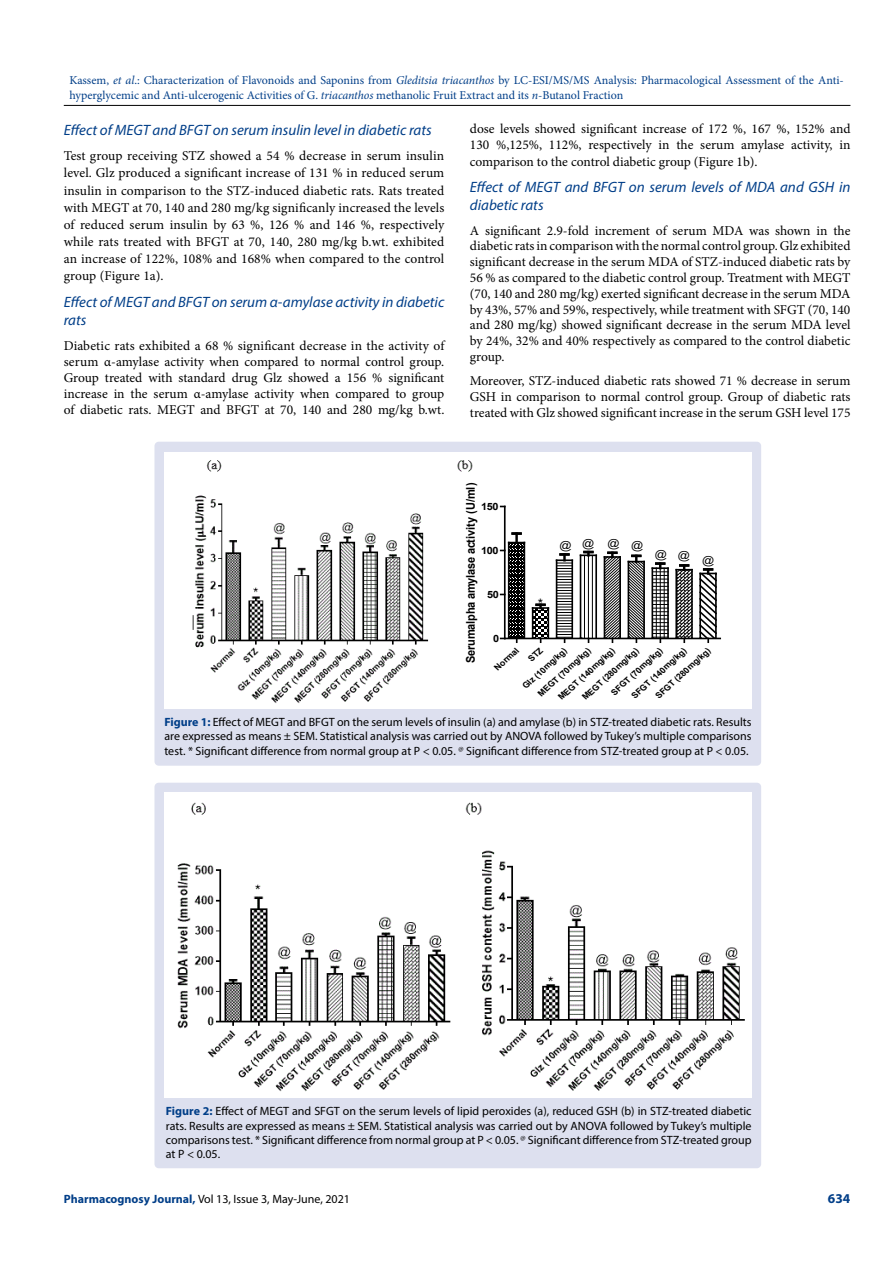
<style>
.page{position:relative;width:893px;height:1263px;background:#fff}
.page>*{position:absolute;margin:0;border:0;box-sizing:border-box;transform-origin:0 0}
.t1{font:italic 15px/18px "Myriad Pro";color:#003e88}
.t2{font:13.5px/16.2px "Minion Pro";color:#000;text-align:justify}
.t3{font:700 13.5px "Myriad Pro";color:#003e88}
.t4{font:12.75px "Arial";color:#000;scale:1.09 1}
.t5{font:12px/14.4px "Myriad Pro";color:#000;text-align:justify}
.t6{font:12px/14.4px "Minion Pro";color:#003e88}
.t7{font:700 12px "Arial";letter-spacing:-.02em;color:#000;scale:.92 1}
.t8{font:10.95px "Arial";color:#000;scale:1.09 1}
.t9{font:700 10.05px "Arial";letter-spacing:-.025em;color:#000;scale:1.09 1}
.t10{font:700 8.55px "Arial";color:#000}
.s1{font-style:italic}
.s2{font-weight:700;color:#003e88}
</style>
<div class="page">
<hr style="left:64px;top:105px;width:786px;height:1px;background:#000">
<div style="left:154px;top:442px;width:607px;height:324px;background:#dde0ef;border-radius:4px"></div>
<img style="left:164px;top:452px;width:587px;height:256px">
<div style="left:476px;top:477px;width:267px;height:227px;background:#fff"></div>
<hr style="left:547px;top:608px;width:2px;height:30px;background:#000">
<hr style="left:556px;top:560px;width:1px;height:78px;background:#000">
<hr style="left:571px;top:560px;width:2px;height:78px;background:#000">
<div style="left:580px;top:555px;width:16px;height:83px;background:linear-gradient(to bottom,#fff,#fff)"></div>
<hr style="left:584px;top:555px;width:1px;height:83px;background:#000">
<hr style="left:588px;top:555px;width:1px;height:83px;background:#000">
<hr style="left:592px;top:555px;width:1px;height:83px;background:#000">
<hr style="left:580px;top:555px;width:1px;height:83px;background:#000">
<hr style="left:595px;top:555px;width:2px;height:83px;background:#000">
<svg style="left:580px;top:551px;width:16px;height:5px"></svg>
<hr style="left:619px;top:557px;width:2px;height:81px;background:#000">
<hr style="left:643px;top:562px;width:2px;height:76px;background:#000">
<hr style="left:651px;top:568px;width:2px;height:70px;background:#000">
<hr style="left:667px;top:568px;width:2px;height:70px;background:#000">
<hr style="left:675px;top:570px;width:2px;height:68px;background:#000">
<hr style="left:691px;top:570px;width:2px;height:68px;background:#000">
<hr style="left:699px;top:573px;width:2px;height:65px;background:#000">
<hr style="left:505px;top:638px;width:215px;height:1px;background:#000">
<svg style="left:557px;top:553px;width:15px;height:89px"></svg>
<svg style="left:604px;top:551px;width:16px;height:91px"></svg>
<svg style="left:628px;top:555px;width:16px;height:87px"></svg>
<svg style="left:652px;top:562px;width:16px;height:80px"></svg>
<svg style="left:676px;top:564px;width:16px;height:78px"></svg>
<svg style="left:700px;top:568px;width:17px;height:74px"></svg>
<hr style="left:504px;top:506px;width:2px;height:132px;background:#000">
<div style="left:154px;top:783px;width:607px;height:385px;background:#dde0ef;border-radius:4px"></div>
<img style="left:164px;top:793px;width:587px;height:305px">
<svg style="left:501px;top:532px;width:47px;height:111px"></svg>
<p class="t6" style="left:69px;top:73px;width:776px">Kassem, <span class="s1">et al</span>.: Characterization of Flavonoids and Saponins from <span class="s1">Gleditsia triacanthos</span> by LC-ESI/MS/MS Analysis: Pharmacological Assessment of the Anti&shy;hyperglycemic and Anti-ulcerogenic Activities of G. <span class="s1">triacanthos</span> methanolic Fruit Extract and its <span class="s1">n</span>-Butanol Fraction</p>
<p class="t1" style="left:64px;top:120px;width:369px">Effect of MEGT and BFGT on serum insulin level in diabetic rats</p>
<p class="t2" style="left:64px;top:147px;width:382px;line-height:17.1px">Test group receiving STZ showed a 54 % decrease in serum insulin level. Glz produced a significant increase of 131 % in reduced serum insulin in comparison to the STZ-induced diabetic rats. Rats treated with MEGT at 70, 140 and 280 mg/kg significanly increased the levels of reduced serum insulin by 63 %, 126 % and 146 %, respectively while rats treated with BFGT at 70, 140, 280 mg/kg b.wt. exhibited an increase of 122%, 108% and 168% when compared to the control group (Figure 1a).</p>
<p class="t1" style="left:64px;top:293px;width:382px">Effect of MEGT and BFGT on serum α-amylase activity in diabetic rats</p>
<p class="t2" style="left:64px;top:337px;width:382px">Diabetic rats exhibited a 68 % significant decrease in the activity of serum α-amylase activity when compared to normal control group.<br>Group treated with standard drug Glz showed a 156 % significant increase in the serum α-amylase activity when compared to group of diabetic rats. MEGT and BFGT at 70, 140 and 280 mg/kg b.wt.</p>
<p class="t2" style="left:470px;top:121px;width:382px">dose levels showed significant increase of 172 %, 167 %, 152% and 130 %,125%, 112%, respectively in the serum amylase activity, in comparison to the control diabetic group (Figure 1b).</p>
<p class="t1" style="left:470px;top:178px;width:382px">Effect of MEGT and BFGT on serum levels of MDA and GSH in diabetic rats</p>
<p class="t2" style="left:470px;top:223px;width:382px;line-height:15.8px">A significant 2.9-fold increment of serum MDA was shown in the diabetic rats in comparison with the normal control group. Glz exhibited significant decrease in the serum MDA of STZ-induced diabetic rats by 56 % as compared to the diabetic control group. Treatment with MEGT (70, 140 and 280 mg/kg) exerted significant decrease in the serum MDA by 43%, 57% and 59%, respectively, while treatment with SFGT (70, 140 and 280 mg/kg) showed significant decrease in the serum MDA level by 24%, 32% and 40% respectively as compared to the control diabetic group.</p>
<p class="t2" style="left:470px;top:373px;width:382px">Moreover, STZ-induced diabetic rats showed 71 % decrease in serum GSH in comparison to normal control group. Group of diabetic rats treated with Glz showed significant increase in the serum GSH level 175</p>
<p class="t7" style="left:462px;top:663px;width:197px;rotate:-90deg">Serumalpha amylase activity (U/ml)</p>
<p class="t9" style="left:481px;top:499px;width:18px">150</p>
<p class="t8" style="left:559px;top:537px;width:13px">@</p>
<p class="t8" style="left:607px;top:537px;width:34px">@ @</p>
<p class="t8" style="left:582px;top:536px;width:13px">@</p>
<p class="t9" style="left:481px;top:543px;width:18px">100</p>
<p class="t8" style="left:655px;top:546px;width:13px">@</p>
<p class="t8" style="left:678px;top:550px;width:35px">@ @</p>
<p class="t9" style="left:487px;top:587px;width:12px">50</p>
<p class="t4" style="left:538px;top:595px;width:6px">*</p>
<p class="t9" style="left:493px;top:631px;width:7px">0</p>
<p class="t10" style="left:536px;top:691px;width:70px;rotate:-43deg">MEGT (70mg/kg)</p>
<p class="t10" style="left:629px;top:693px;width:72px;rotate:-43deg">SFGT (140mg/kg)</p>
<p class="t10" style="left:653px;top:693px;width:72px;rotate:-43deg">SFGT (280mg/kg)</p>
<p class="t10" style="left:492px;top:665px;width:31px;rotate:-43deg">Normal</p>
<p class="t10" style="left:520px;top:683px;width:58px;rotate:-43deg">Glz (10mg/kg)</p>
<p class="t10" style="left:609px;top:689px;width:68px;rotate:-43deg">SFGT (70mg/kg)</p>
<p class="t10" style="left:556px;top:694px;width:74px;rotate:-43deg">MEGT (140mg/kg)</p>
<p class="t10" style="left:580px;top:694px;width:74px;rotate:-43deg">MEGT (280mg/kg)</p>
<p class="t5" style="left:164px;top:714px;width:589px"><span class="s2">Figure 1:</span> Effect of MEGT and BFGT on the serum levels of insulin (a) and amylase (b) in STZ-treated diabetic rats. Results are expressed as means ± SEM. Statistical analysis was carried out by ANOVA followed by Tukey’s multiple comparisons test. * Significant difference from normal group at P &lt; 0.05. <sup>@</sup> Significant difference from STZ-treated group at P &lt; 0.05.</p>
<p class="t5" style="left:166px;top:1104px;width:587px"><span class="s2">Figure 2:</span> Effect of MEGT and SFGT on the serum levels of lipid peroxides (a), reduced GSH (b) in STZ-treated diabetic rats. Results are expressed as means ± SEM. Statistical analysis was carried out by ANOVA followed by Tukey’s multiple comparisons test. * Significant difference from normal group at P &lt; 0.05. <sup>@</sup> Significant difference from STZ-treated group at P &lt; 0.05.</p>
<p class="t5" style="left:64px;top:1191px;width:288px"><span class="s2">Pharmacognosy Journal,</span> Vol 13, Issue 3, May-June, 2021</p>
<p class="t3" style="left:828px;top:1189px;width:24px">634</p>
</div>
